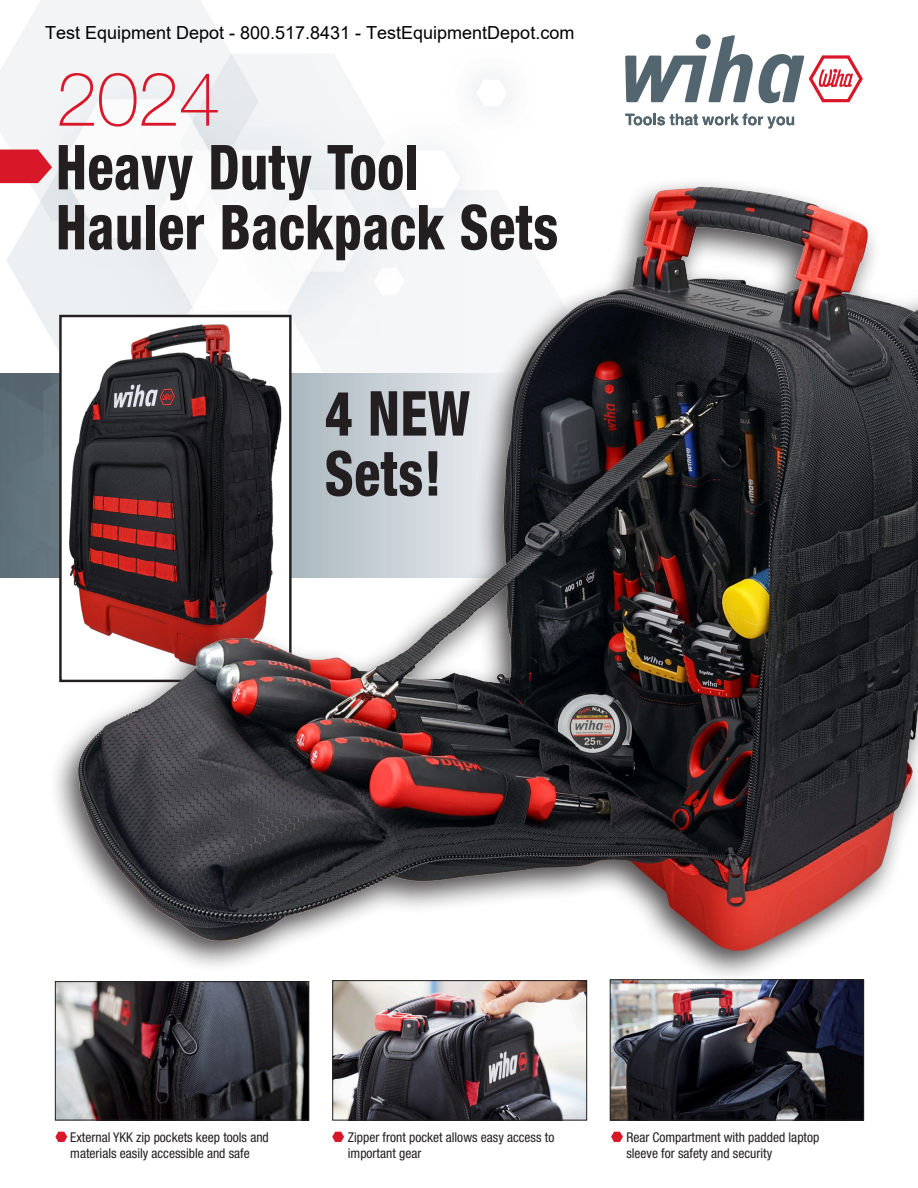
<style>
.page{position:relative;width:918px;height:1188px;background:#fff}
.page>*{position:absolute;margin:0;border:0;box-sizing:border-box;transform-origin:0 0}
.t1{font:100 75px "Helvetica Neue LT Std";color:#d81729}
.t2{font:800 condensed 62.1px/60px "Helvetica Neue LT Std";letter-spacing:.01em;color:#231f20;scale:.87 1}
.t3{font:18px "Arial";color:#000}
.t4{font:condensed 13.5px/16.2px "Helvetica Neue LT Std";color:#231f20}
</style>
<div class="page">
<svg style="left:625px;top:114px;width:169px;height:14px"></svg>
<svg style="left:625px;top:35px;width:238px;height:68px"></svg>
<svg style="left:0;top:150px;width:52px;height:33px"></svg>
<img style="left:0;top:373px;width:49px;height:205px">
<img style="left:612px;top:1008px;width:250px;height:110px">
<div style="left:610px;top:980px;width:254px;height:140px;border:1px solid #231f20"></div>
<img style="left:61px;top:177px;width:857px;height:831px">
<img style="left:57px;top:983px;width:250px;height:135px">
<div style="left:55px;top:981px;width:254px;height:139px;border:1px solid #231f20"></div>
<img style="left:335px;top:982px;width:250px;height:136px">
<div style="left:333px;top:980px;width:254px;height:140px;border:1px solid #231f20"></div>
<svg style="left:55px;top:1132px;width:12px;height:10px"></svg>
<svg style="left:332px;top:1132px;width:12px;height:10px"></svg>
<svg style="left:611px;top:1132px;width:12px;height:10px"></svg>
<h3 class="t3" style="left:45px;top:20px;width:531px">Test Equipment Depot - 800.517.8431 - TestEquipmentDepot.com</h3>
<h1 class="t1" style="left:56px;top:56px;width:166px">2024</h1>
<h2 class="t2" style="left:56px;top:136px;width:579px">Heavy Duty Tool<br>Hauler Backpack Sets</h2>
<h2 class="t2" style="left:325px;top:382px;width:169px">4 NEW<br>Sets!</h2>
<p class="t4" style="left:70px;top:1129px;width:200px">External YKK zip pockets keep tools and materials easily accessible and safe</p>
<p class="t4" style="left:348px;top:1129px;width:208px">Zipper front pocket allows easy access to important gear</p>
<p class="t4" style="left:626px;top:1129px;width:195px">Rear Compartment with padded laptop sleeve for safety and security</p>
</div>
